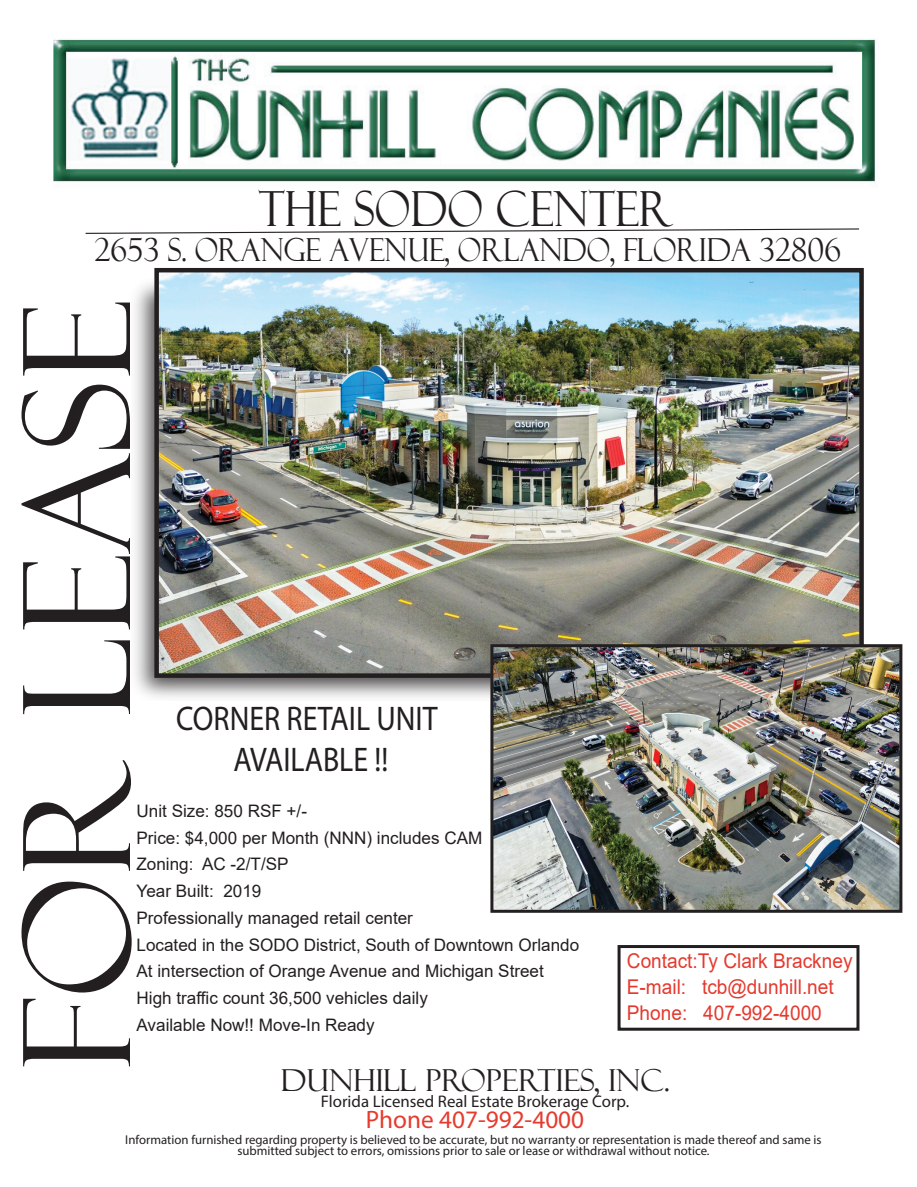
<style>
.page{position:relative;width:917px;height:1187px;background:#fff}
.page>*{position:absolute;margin:0;border:0;box-sizing:border-box;transform-origin:0 0}
.t1{font:148.5px "Felix Titling";color:#231f20}
.t2{font:48.45px "Felix Titling";color:#231f20;scale:.9 1}
.t3{font:34.35px/41.1px "Myriad Pro";color:#231f20;text-align:center;scale:.87 1}
.t4{font:31.8px "Felix Titling";color:#231f20;scale:.9 1}
.t5{font:30.3px "Felix Titling";color:#231f20}
.t6{font:25.2px "Myriad";color:#e53b2e}
.t7{font:20.25px/25.8px "Arial";color:#e5392e;scale:.94 1}
.t8{font:17.25px/26.7px "Arial";color:#231f20}
.t9{font:16.8px "Myriad";color:#231f20}
.t10{font:12.75px/11.2px "Myriad";color:#231f20;text-align:center}
</style>
<div class="page">
<img style="left:159px;top:273px;width:699px;height:400px">
<img style="left:53px;top:38px;width:824px;height:145px">
<div style="left:617px;top:945px;width:242px;height:85px;background:#fff;border:3px solid #231f20"></div>
<svg style="left:85px;top:228px;width:774px;height:6px"></svg>
<div style="left:154px;top:268px;width:709px;height:410px;border:4px solid #231f20"></div>
<img style="left:494px;top:648px;width:404px;height:260px">
<div style="left:490px;top:644px;width:412px;height:268px;border:3px solid #231f20"></div>
<h2 class="t2" style="left:258px;top:181px;width:463px">THE SODO CENTER</h2>
<h3 class="t4" style="left:95px;top:232px;width:830px">2653 S. ORANGE AVENUE, ORLANDO, FLORIDA 32806</h3>
<h1 class="t1" style="left:-8px;top:1071px;width:772px;rotate:-90deg">FOR LEASE</h1>
<h3 class="t3" style="left:176px;top:697px;width:302px">CORNER RETAIL UNIT<br>AVAILABLE !!</h3>
<p class="t8" style="left:136px;top:797px;width:444px">Unit Size: 850 RSF +/-<br>Price: $4,000 per Month (NNN) includes CAM<br>Zoning: AC -2/T/SP<br>Year Built: 2019<br>Professionally managed retail center<br>Located in the SODO District, South of Downtown Orlando At intersection of Orange Avenue and Michigan Street High traffic count 36,500 vehicles daily<br>Available Now!! Move-In Ready</p>
<h3 class="t5" style="left:281px;top:1062px;width:390px">DUNHILL PROPERTIES, INC.</h3>
<p class="t9" style="left:321px;top:1091px;width:310px">Florida Licensed Real Estate Brokerage Corp.</p>
<h3 class="t6" style="left:366px;top:1104px;width:220px">Phone 407-992-4000</h3>
<p class="t10" style="left:125px;top:1133px;width:698px">Information furnished regarding property is believed to be accurate, but no warranty or representation is made thereof and same is submitted subject to errors, omissions prior to sale or lease or withdrawal without notice.</p>
<p class="t7" style="left:627px;top:948px;width:241px">Contact:Ty Clark Brackney<br>E-mail: tcb@dunhill.net<br>Phone: 407-992-4000</p>
</div>
